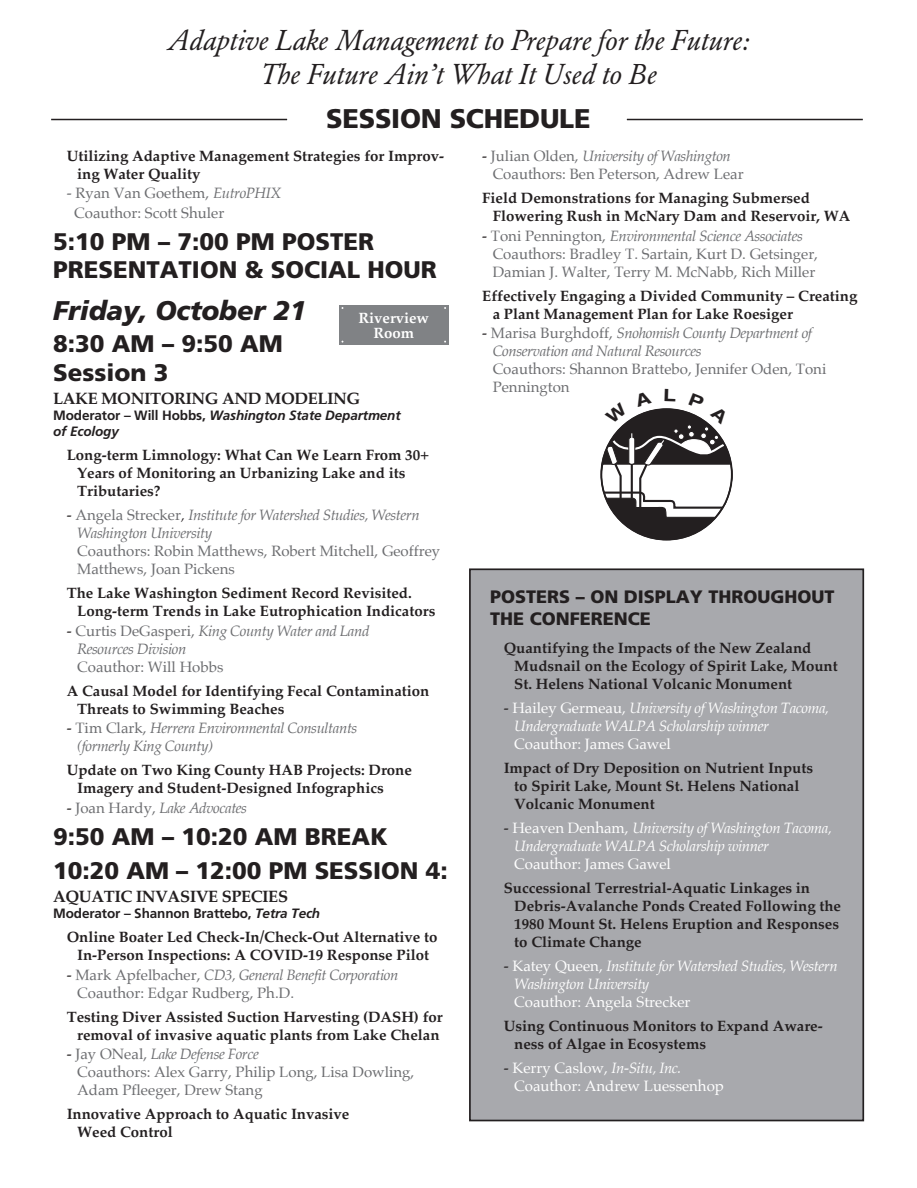
<style>
.page{position:relative;width:917px;height:1188px;background:#fff}
.page>*{position:absolute;margin:0;border:0;box-sizing:border-box;transform-origin:0 0}
.t1{font:italic 28.5px/34.2px "Garamond BE";color:#231f20;text-align:center}
.t2{font:italic 900 27px "Frutiger";letter-spacing:-.005em;color:#231f20}
.t3{font:900 27px "Frutiger";letter-spacing:-.01em;color:#231f20}
.t4{font:900 24px/28.8px "Frutiger";color:#231f20}
.t5{font:900 18px/21.6px "Frutiger";color:#231f20}
.t6{font:700 16.5px "Palatino";letter-spacing:-.025em;color:#231f20}
.t7{font:700 15px/18px "Palatino";color:#231f20}
.t8{font:15px/18px "Palatino";color:#6c6d70}
.t9{font:italic 15px/18px "Palatino";letter-spacing:-.03em;color:#6c6d70}
.t10{font:italic 15px/18px "Palatino";letter-spacing:-.03em;color:#fff}
.t11{font:15px/18px "Palatino";color:#fff}
.t12{font:700 14.85px/15px "Palatino";color:#fff;text-align:center}
.t13{font:italic 700 13.5px/16.2px "Frutiger";letter-spacing:-.01em;color:#231f20}
.t14{font:700 13.5px "Frutiger";letter-spacing:-.01em;color:#231f20}
.s1{font-style:italic}
.s2{font-style:normal}
.s3{color:#231f20}
.s4{font-style:italic;color:#231f20}
</style>
<div class="page">
<div style="left:469px;top:568px;width:394px;height:553px;background:#a8a9ad;border:2px solid #231f20"></div>
<svg style="left:598px;top:406px;width:137px;height:137px"></svg>
<div style="left:601px;top:409px;width:130px;height:130px;background:#231f20;border-radius:50%"></div>
<div style="left:339px;top:305px;width:109px;height:39px;background:#808285"></div>
<hr style="left:626px;top:119px;width:236px;height:1px;background:#231f20">
<hr style="left:51px;top:119px;width:236px;height:1px;background:#231f20">
<svg style="left:600px;top:406px;width:132px;height:112px"></svg>
<h1 class="t1" style="left:167px;top:23px;width:584px">Adaptive Lake Management to Prepare for the Future:<br>The Future Ain’t What It Used to Be</h1>
<h2 class="t3" style="left:326px;top:102px;width:266px">SESSION SCHEDULE</h2>
<p class="t7" style="left:77px;top:146px;width:368px;text-indent:-10px">Utilizing Adaptive Management Strategies for Improv&shy;ing Water Quality</p>
<p class="t8" style="left:74px;top:183px;width:208px;line-height:19.5px;text-indent:-8px">- Ryan Van Goethem, <span class="s1">EutroPHIX<br></span>Coauthor: Scott Shuler</p>
<h3 class="t4" style="left:53px;top:227px;width:385px">5:10 PM – 7:00 PM POSTER<br>PRESENTATION &amp; SOCIAL HOUR</h3>
<h2 class="t2" style="left:53px;top:295px;width:255px">Friday, October 21</h2>
<h3 class="t4" style="left:53px;top:329px;width:231px">8:30 AM – 9:50 AM<br>Session 3</h3>
<p class="t6" style="left:53px;top:384px;width:308px">LAKE MONITORING AND MODELING</p>
<p class="t13" style="left:53px;top:407px;width:349px"><span class="s2">Moderator – Will Hobbs,</span> Washington State Department of Ecology</p>
<p class="t7" style="left:77px;top:446px;width:353px;text-indent:-10px">Long-term Limnology: What Can We Learn From 30+<br>Years of Monitoring an Urbanizing Lake and its<br>Tributaries?</p>
<p class="t9" style="left:77px;top:506px;width:344px;text-indent:-10px"><span class="s3">-</span> <span class="s2">Angela Strecker</span><span class="s3">,</span> Institute for Watershed Studies, Western<br>Washington University</p>
<p class="t8" style="left:77px;top:542px;width:364px">Coauthors: Robin Matthews, Robert Mitchell, Geoffrey<br>Matthews, Joan Pickens</p>
<p class="t7" style="left:77px;top:584px;width:359px;text-indent:-10px">The Lake Washington Sediment Record Revisited.<br>Long-term Trends in Lake Eutrophication Indicators</p>
<p class="t9" style="left:77px;top:621px;width:294px;text-indent:-10px"><span class="s3">-</span> <span class="s2">Curtis DeGasperi,</span> King County Water and Land<br>Resources Division</p>
<p class="t8" style="left:77px;top:658px;width:148px">Coauthor: Will Hobbs</p>
<p class="t7" style="left:77px;top:681px;width:353px;text-indent:-10px">A Causal Model for Identifying Fecal Contamination<br>Threats to Swimming Beaches</p>
<p class="t9" style="left:77px;top:719px;width:282px;text-indent:-10px"><span class="s3">-</span> <span class="s2">Tim Clark,</span> Herrera Environmental Consultants (formerly King County)</p>
<p class="t7" style="left:77px;top:761px;width:336px;text-indent:-10px">Update on Two King County HAB Projects: Drone<br>Imagery and Student-Designed Infographics</p>
<p class="t9" style="left:67px;top:798px;width:182px"><span class="s3">-</span> <span class="s2">Joan Hardy,</span> Lake Advocates</p>
<h3 class="t4" style="left:53px;top:819px;width:396px;line-height:34.5px">9:50 AM – 10:20 AM BREAK<br>10:20 AM – 12:00 PM SESSION 4:</h3>
<p class="t6" style="left:53px;top:882px;width:236px">AQUATIC INVASIVE SPECIES</p>
<p class="t14" style="left:53px;top:905px;width:268px">Moderator – Shannon Brattebo, <span class="s1">Tetra Tech</span></p>
<p class="t7" style="left:67px;top:928px;width:372px;text-align:center">Online Boater Led Check-In/Check-Out Alternative to<br>In-Person Inspections: A COVID-19 Response Pilot</p>
<p class="t8" style="left:77px;top:965px;width:322px;text-indent:-10px"><span class="s4">-</span> Mark Apfelbacher, <span class="s1">CD3, General Benefit Corporation<br></span>Coauthor: Edgar Rudberg, Ph.D.</p>
<p class="t7" style="left:67px;top:1007px;width:377px;text-align:center">Testing Diver Assisted Suction Harvesting (DASH) for removal of invasive aquatic plants from Lake Chelan</p>
<p class="t8" style="left:77px;top:1045px;width:338px;text-indent:-10px"><span class="s4">-</span> Jay ONeal, <span class="s1">Lake Defense Force<br></span>Coauthors: Alex Garry, Philip Long, Lisa Dowling,<br>Adam Pfleeger, Drew Stang</p>
<p class="t7" style="left:77px;top:1105px;width:273px;text-indent:-10px">Innovative Approach to Aquatic Invasive<br>Weed Control</p>
<p class="t12" style="left:358px;top:310px;width:72px">Riverview<br>Room</p>
<p class="t8" style="left:492px;top:147px;width:252px;text-indent:-11px"><span class="s4">-</span> Julian Olden, <span class="s1">University of Washington<br></span>Coauthors: Ben Peterson, Adrew Lear</p>
<p class="t7" style="left:492px;top:189px;width:359px;text-indent:-11px">Field Demonstrations for Managing Submersed<br>Flowering Rush in McNary Dam and Reservoir, WA</p>
<p class="t8" style="left:492px;top:226px;width:327px;text-indent:-11px"><span class="s4">-</span> Toni Pennington, <span class="s1">Environmental Science Associates<br></span>Coauthors: Bradley T. Sartain, Kurt D. Getsinger,<br>Damian J. Walter, Terry M. McNabb, Rich Miller</p>
<p class="t7" style="left:492px;top:286px;width:366px;text-indent:-11px">Effectively Engaging a Divided Community – Creating a Plant Management Plan for Lake Roesiger</p>
<p class="t9" style="left:492px;top:324px;width:321px;text-indent:-11px"><span class="s3">-</span> <span class="s2">Marisa Burghdoff,</span> Snohomish County Department of<br>Conservation and Natural Resources</p>
<p class="t8" style="left:492px;top:360px;width:335px">Coauthors: Shannon Brattebo, Jennifer Oden, Toni<br>Pennington</p>
<p class="t5" style="left:490px;top:586px;width:346px">POSTERS – ON DISPLAY THROUGHOUT<br>THE CONFERENCE</p>
<p class="t7" style="left:514px;top:639px;width:325px;text-indent:-10px">Quantifying the Impacts of the New Zealand<br>Mudsnail on the Ecology of Spirit Lake, Mount<br>St. Helens National Volcanic Monument</p>
<p class="t10" style="left:514px;top:699px;width:316px;text-indent:-10px"><span class="s3">-</span> <span class="s2">Hailey Germeau,</span> University of Washington Tacoma,<br>Undergraduate WALPA Scholarship winner</p>
<p class="t11" style="left:514px;top:735px;width:158px">Coauthor: James Gawel</p>
<p class="t7" style="left:514px;top:759px;width:300px;text-indent:-10px">Impact of Dry Deposition on Nutrient Inputs to Spirit Lake, Mount St. Helens National<br>Volcanic Monument</p>
<p class="t10" style="left:514px;top:819px;width:319px;text-indent:-10px"><span class="s3">-</span> <span class="s2">Heaven Denham,</span> University of Washington Tacoma,<br>Undergraduate WALPA Scholarship winner</p>
<p class="t11" style="left:514px;top:855px;width:158px">Coauthor: James Gawel</p>
<p class="t7" style="left:514px;top:879px;width:328px;text-indent:-10px">Successional Terrestrial-Aquatic Linkages in Debris-Avalanche Ponds Created Following the 1980 Mount St. Helens Eruption and Responses to Climate Change</p>
<p class="t10" style="left:514px;top:957px;width:325px;text-indent:-10px"><span class="s3">-</span> <span class="s2">Katey Queen,</span> Institute for Watershed Studies, Western<br>Washington University</p>
<p class="t11" style="left:514px;top:993px;width:178px">Coauthor: Angela Strecker</p>
<p class="t7" style="left:514px;top:1017px;width:310px;text-indent:-10px">Using Continuous Monitors to Expand Aware&shy;ness of Algae in Ecosystems</p>
<p class="t11" style="left:514px;top:1059px;width:211px;text-indent:-10px"><span class="s4">-</span> Kerry Caslow, <span class="s1">In-Situ, Inc.<br></span>Coauthor: Andrew Luessenhop</p>
</div>
